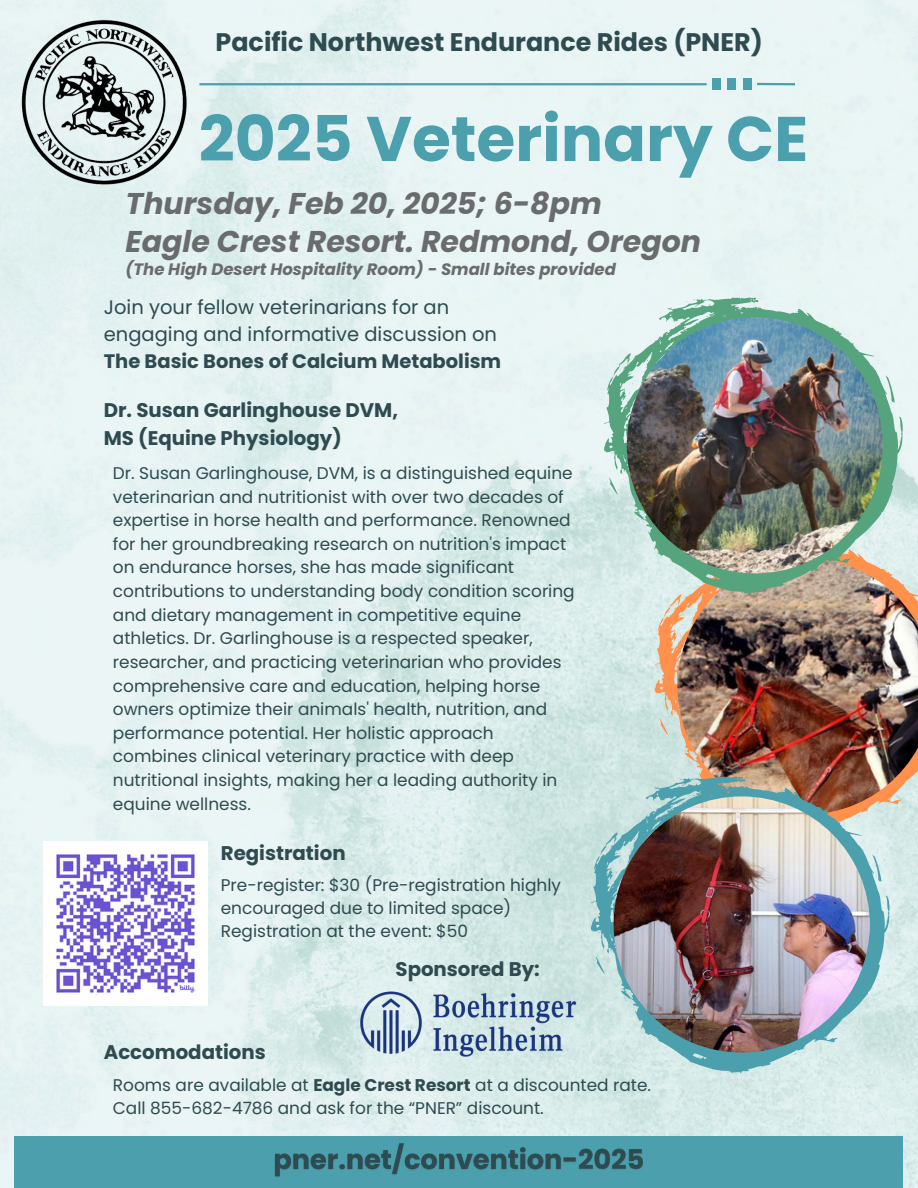
<style>
.page{position:relative;width:918px;height:1188px;background:#fff}
.page>*{position:absolute;margin:0;border:0;box-sizing:border-box;transform-origin:0 0}
.t1{font:700 63px "Poppins";color:#4c9fad}
.t2{font:italic 700 30px/37.2px "Poppins";color:#696b6c}
.t3{font:700 25.35px "Poppins";color:#2f4b50}
.t4{font:700 19.8px/27.5px "Poppins";color:#2f4b50}
.t5{font:19.5px/27px "Poppins";color:#2f4b50}
.t6{font:16.95px/23.7px "Poppins";color:#2f4b50}
.t7{font:italic 700 16.5px "Poppins";color:#696b6c}
.s1{font-weight:700}
</style>
<div class="page">
<img style="left:0;top:0;width:918px;height:1188px">
<hr style="left:199px;top:83px;width:508px;height:2px;background:#4c9fad">
<hr style="left:757px;top:83px;width:38px;height:2px;background:#4c9fad">
<div style="left:712px;top:78px;width:8px;height:12px;background:#4c9fad"></div>
<div style="left:728px;top:78px;width:8px;height:12px;background:#4c9fad"></div>
<div style="left:744px;top:78px;width:8px;height:12px;background:#4c9fad"></div>
<div style="left:15px;top:1136px;width:888px;height:52px;background:#4c9fad"></div>
<img style="left:21px;top:20px;width:166px;height:165px">
<svg style="left:649px;top:537px;width:269px;height:298px"></svg>
<img style="left:677px;top:558px;width:241px;height:256px">
<svg style="left:599px;top:296px;width:304px;height:298px"></svg>
<img style="left:627px;top:317px;width:256px;height:256px;border-radius:50%">
<svg style="left:585px;top:776px;width:305px;height:297px"></svg>
<img style="left:614px;top:796px;width:256px;height:257px;border-radius:50%">
<img style="left:43px;top:842px;width:164px;height:164px">
<img style="left:358px;top:990px;width:219px;height:67px">
<img style="left:275px;top:1143px;width:368px;height:34px">
<h5 class="t3" style="left:216px;top:24px;width:549px">Pacific Northwest Endurance Rides (PNER)</h5>
<p class="t1" style="left:199px;top:95px;width:611px">2025 Veterinary CE</p>
<p class="t2" style="left:126px;top:185px;width:577px">Thursday, Feb 20, 2025; 6-8pm<br>Eagle Crest Resort. Redmond, Oregon</p>
<p class="t7" style="left:126px;top:258px;width:492px">(The High Desert Hospitality Room) - Small bites provided</p>
<p class="t5" style="left:104px;top:294px;width:399px">Join your fellow veterinarians for an engaging and informative discussion on<br><span class="s1">The Basic Bones of Calcium Metabolism</span></p>
<h3 class="t4" style="left:104px;top:397px;width:296px">Dr. Susan Garlinghouse DVM,<br>MS (Equine Physiology)</h3>
<p class="t6" style="left:113px;top:461px;width:463px">Dr. Susan Garlinghouse, DVM, is a distinguished equine veterinarian and nutritionist with over two decades of expertise in horse health and performance. Renowned for her groundbreaking research on nutrition's impact on endurance horses, she has made significant contributions to understanding body condition scoring and dietary management in competitive equine athletics. Dr. Garlinghouse is a respected speaker, researcher, and practicing veterinarian who provides comprehensive care and education, helping horse owners optimize their animals' health, nutrition, and performance potential. Her holistic approach combines clinical veterinary practice with deep nutritional insights, making her a leading authority in equine wellness.</p>
<p class="t4" style="left:221px;top:839px;width:126px">Registration</p>
<p class="t6" style="left:221px;top:873px;width:342px;line-height:23.2px">Pre-register: $30 (Pre-registration highly encouraged due to limited space)</p>
<h2 class="t6" style="left:221px;top:919px;width:249px">Registration at the event: $50</h2>
<p class="t4" style="left:104px;top:1038px;width:164px">Accomodations</p>
<p class="t4" style="left:396px;top:955px;width:146px">Sponsored By:</p>
<p class="t6" style="left:113px;top:1073px;width:540px">Rooms are available at <span class="s1">Eagle Crest Resort</span> at a discounted rate.<br>Call 855-682-4786 and ask for the “PNER” discount.</p>
</div>
